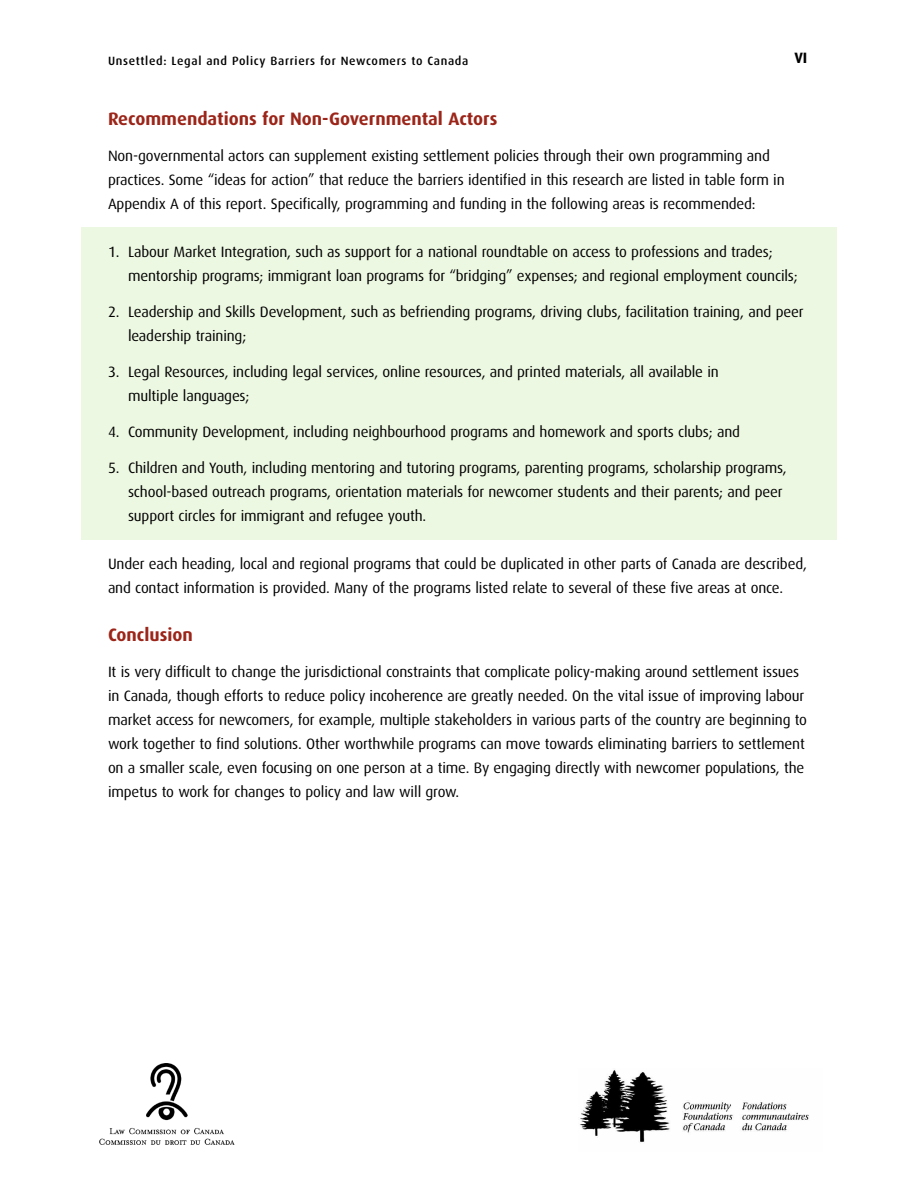
<style>
.page{position:relative;width:918px;height:1188px;background:#fff}
.page>*{position:absolute;margin:0;border:0;box-sizing:border-box;transform-origin:0 0}
.t1{font:700 18px "Dax";color:#9c2519}
.t2{font:15px/24px "Dax";letter-spacing:-.01em;color:#000}
.t3{font:700 15px "Dax";color:#000}
.t4{font:500 12px "Dax";letter-spacing:.055em;color:#000}
</style>
<div class="page">
<div style="left:81px;top:227px;width:756px;height:313px;background:#edf8e2"></div>
<img style="left:99px;top:1063px;width:136px;height:82px">
<img style="left:580px;top:1070px;width:229px;height:72px">
<p class="t4" style="left:108px;top:57px;width:362px">Unsettled: Legal and Policy Barriers for Newcomers to Canada</p>
<p class="t3" style="left:794px;top:52px;width:14px">VI</p>
<p class="t1" style="left:108px;top:112px;width:391px">Recommendations for Non-Governmental Actors</p>
<p class="t2" style="left:108px;top:145px;width:678px">Non-governmental actors can supplement existing settlement policies through their own programming and practices. Some “ideas for action” that reduce the barriers identified in this research are listed in table form in<br>Appendix A of this report. Specifically, programming and funding in the following areas is recommended:</p>
<p class="t2" style="left:128px;top:241px;width:671px;text-indent:-20px">1. Labour Market Integration, such as support for a national roundtable on access to professions and trades; mentorship programs; immigrant loan programs for “bridging” expenses; and regional employment councils;</p>
<p class="t2" style="left:128px;top:301px;width:677px;text-indent:-20px">2. Leadership and Skills Development, such as befriending programs, driving clubs, facilitation training, and peer leadership training;</p>
<p class="t2" style="left:128px;top:361px;width:592px;text-indent:-20px">3. Legal Resources, including legal services, online resources, and printed materials, all available in multiple languages;</p>
<p class="t2" style="left:108px;top:421px;width:634px">4. Community Development, including neighbourhood programs and homework and sports clubs; and</p>
<p class="t2" style="left:128px;top:457px;width:660px;text-indent:-20px">5. Children and Youth, including mentoring and tutoring programs, parenting programs, scholarship programs, school-based outreach programs, orientation materials for newcomer students and their parents; and peer support circles for immigrant and refugee youth.</p>
<p class="t2" style="left:108px;top:553px;width:701px">Under each heading, local and regional programs that could be duplicated in other parts of Canada are described, and contact information is provided. Many of the programs listed relate to several of these five areas at once.</p>
<p class="t1" style="left:108px;top:628px;width:86px">Conclusion</p>
<p class="t2" style="left:108px;top:661px;width:701px">It is very difficult to change the jurisdictional constraints that complicate policy-making around settlement issues in Canada, though efforts to reduce policy incoherence are greatly needed. On the vital issue of improving labour market access for newcomers, for example, multiple stakeholders in various parts of the country are beginning to work together to find solutions. Other worthwhile programs can move towards eliminating barriers to settlement on a smaller scale, even focusing on one person at a time. By engaging directly with newcomer populations, the impetus to work for changes to policy and law will grow.</p>
</div>
